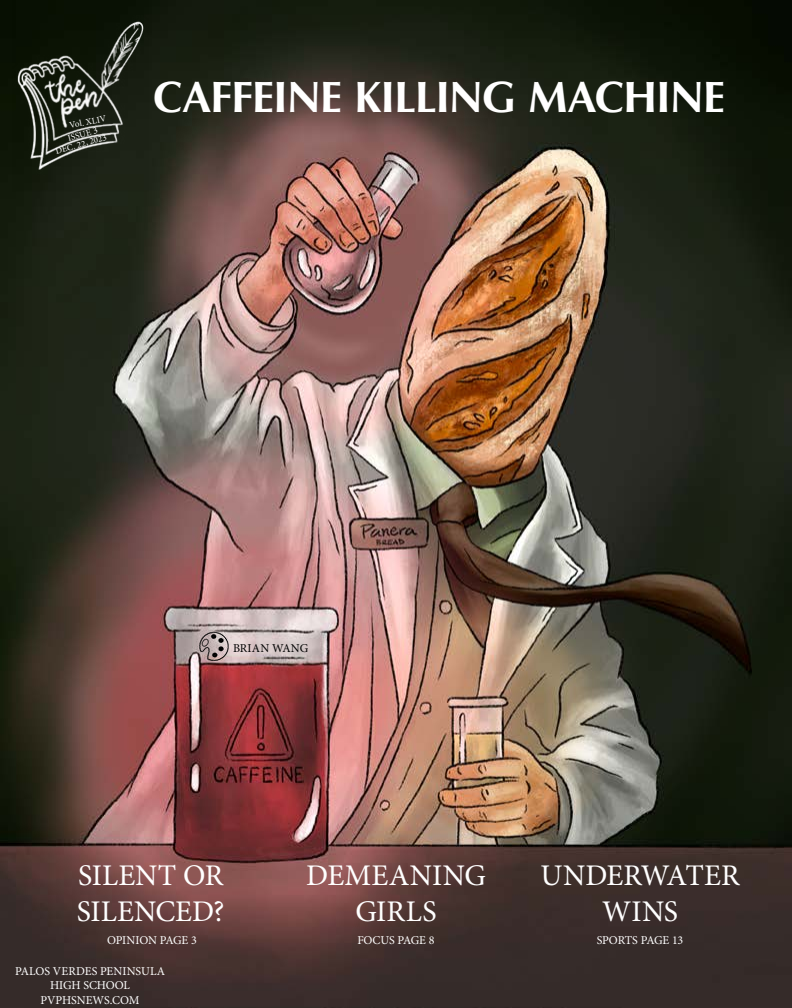
<style>
.page{position:relative;width:792px;height:1008px;background:#fff}
.page>*{position:absolute;margin:0;border:0;box-sizing:border-box;transform-origin:0 0}
.t1{font:700 44px "Optima";letter-spacing:-.025em;color:#fff}
.t2{font:30px/36px "Minion Pro";color:#fff;text-align:center}
.t3{font:12px/14.4px "Minion Pro";letter-spacing:-.01em;color:#fff;text-align:center}
.t4{font:12px "Minion Pro";letter-spacing:.015em;color:#000}
.t5{font:9px "Minion Pro";color:#fff}
</style>
<div class="page">
<img style="left:0;top:0;width:792px;height:1008px">
<img style="left:196px;top:629px;width:36px;height:36px">
<img style="left:13px;top:0;width:135px;height:191px">
<svg style="left:93px;top:127px;width:5px;height:7px"></svg>
<p class="t5" style="left:68px;top:120px;width:39px;rotate:-12deg">Vol. XLIV</p>
<p class="t5" style="left:67px;top:132px;width:25px;rotate:-15deg">ISSUE</p>
<p class="t5" style="left:54px;top:145px;width:54px;rotate:-15deg">DEC. 22, 2023</p>
<h1 class="t1" style="left:153px;top:71px;width:573px">CAFFEINE KILLING MACHINE</h1>
<p class="t4" style="left:233px;top:640px;width:77px">BRIAN WANG</p>
<h2 class="t2" style="left:77px;top:857px;width:149px;text-align:left">SILENT OR<br>SILENCED?</h2>
<h2 class="t2" style="left:540px;top:857px;width:201px">UNDERWATER<br>WINS</h2>
<h2 class="t2" style="left:306px;top:857px;width:181px">DEMEANING<br>GIRLS</h2>
<p class="t3" style="left:107px;top:933px;width:91px">OPINION PAGE 3</p>
<p class="t3" style="left:357px;top:933px;width:79px">FOCUS PAGE 8</p>
<p class="t3" style="left:597px;top:933px;width:88px">SPORTS PAGE 13</p>
<p class="t3" style="left:15px;top:964px;width:151px">PALOS VERDES PENINSULA<br>HIGH SCHOOL<br>PVPHSNEWS.COM</p>
</div>
